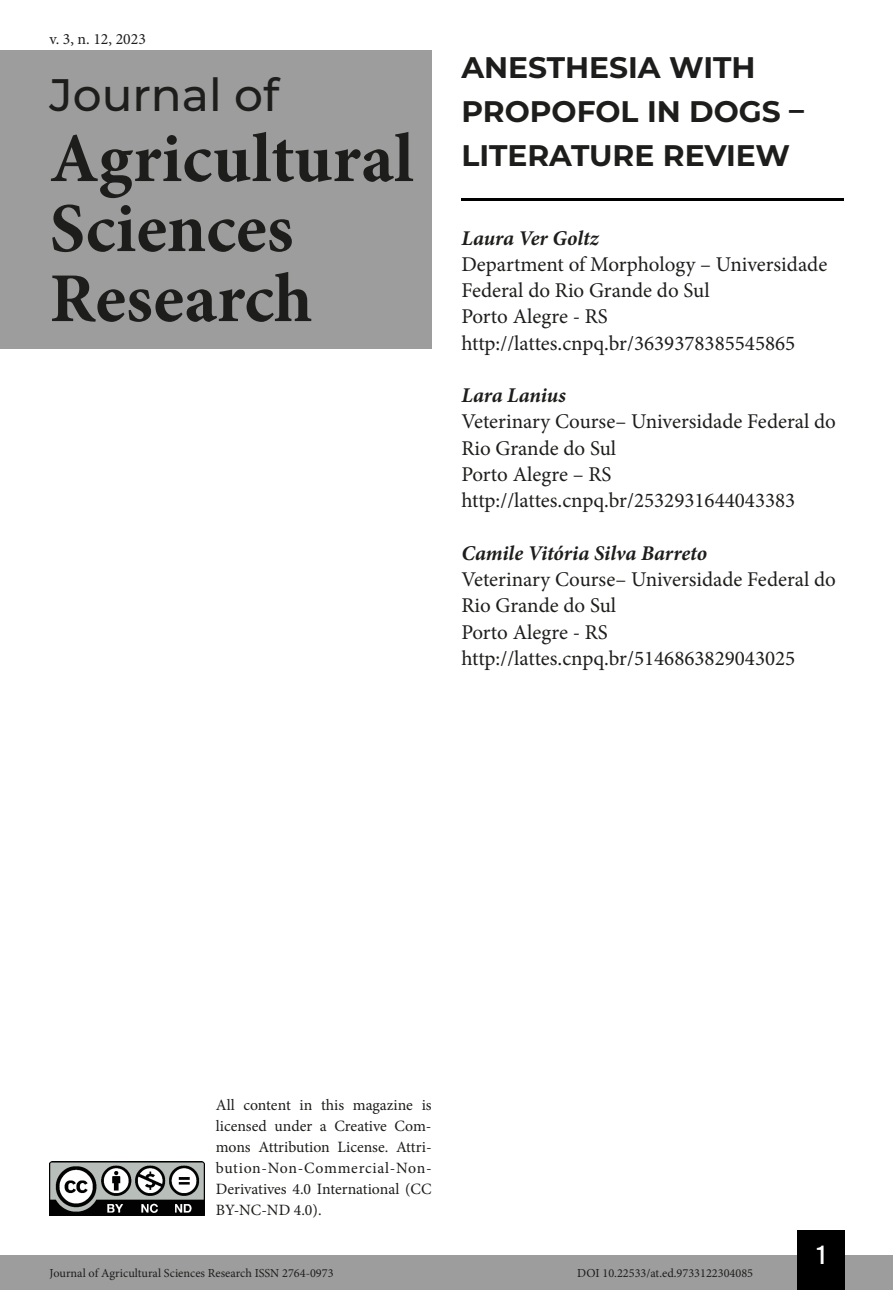
<style>
.page{position:relative;width:893px;height:1290px;background:#fff}
.page>*{position:absolute;margin:0;border:0;box-sizing:border-box;transform-origin:0 0}
.t1{font:700 70px/70px "Minion Pro";color:#1d1d1b}
.t2{font:500 45.5px "Montserrat";color:#1d1d1b}
.t3{font:700 29.75px/43.8px "Montserrat";color:#1d1d1b}
.t4{font:26.25px "Bebas Kai";color:#fff}
.t5{font:21px/26.2px "Minion Pro";color:#1d1d1b}
.t6{font:italic 700 21px "Minion Pro";letter-spacing:-.005em;color:#1d1d1b}
.t7{font:15.75px/21px "Minion Pro";color:#1d1d1b;text-align:justify}
.t8{font:12.25px "Minion Pro";color:#1d1d1b}
</style>
<div class="page">
<div style="left:0;top:1255px;width:893px;height:35px;background:#9d9d9d"></div>
<div style="left:797px;top:1230px;width:48px;height:60px;background:#000"></div>
<img style="left:50px;top:1161px;width:154px;height:54px">
<div style="left:0;top:50px;width:432px;height:298px;background:#9d9d9d"></div>
<hr style="left:461px;top:198px;width:382px;height:2px;background:#000">
<p class="t7" style="left:50px;top:28px;width:98px">v. 3, n. 12, 2023</p>
<h2 class="t2" style="left:50px;top:63px;width:231px">Journal of</h2>
<h1 class="t1" style="left:50px;top:123px;width:366px">Agricultural<br>Sciences<br>Research</h1>
<h3 class="t3" style="left:461px;top:44px;width:344px">ANESTHESIA WITH<br>PROPOFOL IN DOGS –<br>LITERATURE REVIEW</h3>
<p class="t6" style="left:461px;top:223px;width:139px">Laura Ver Goltz</p>
<p class="t5" style="left:461px;top:251px;width:367px">Department of Morphology – Universidade<br>Federal do Rio Grande do Sul<br>Porto Alegre - RS http://lattes.cnpq.br/3639378385545865</p>
<p class="t6" style="left:461px;top:380px;width:106px">Lara Lanius</p>
<p class="t5" style="left:461px;top:409px;width:376px">Veterinary Course– Universidade Federal do<br>Rio Grande do Sul<br>Porto Alegre – RS http://lattes.cnpq.br/2532931644043383</p>
<p class="t6" style="left:461px;top:538px;width:247px">Camile Vitória Silva Barreto</p>
<p class="t5" style="left:461px;top:566px;width:376px">Veterinary Course– Universidade Federal do<br>Rio Grande do Sul<br>Porto Alegre - RS http://lattes.cnpq.br/5146863829043025</p>
<p class="t7" style="left:216px;top:1095px;width:217px">All content in this magazine is licensed under a Creative Com&shy;mons Attribution License. Attri&shy;bution-Non-Commercial-Non-Derivatives 4.0 International (CC BY-NC-ND 4.0).</p>
<p class="t4" style="left:817px;top:1241px;width:10px">1</p>
<p class="t8" style="left:50px;top:1265px;width:285px">Journal of Agricultural Sciences Research ISSN 2764-0973</p>
<p class="t8" style="left:577px;top:1265px;width:177px">DOI 10.22533/at.ed.9733122304085</p>
</div>
